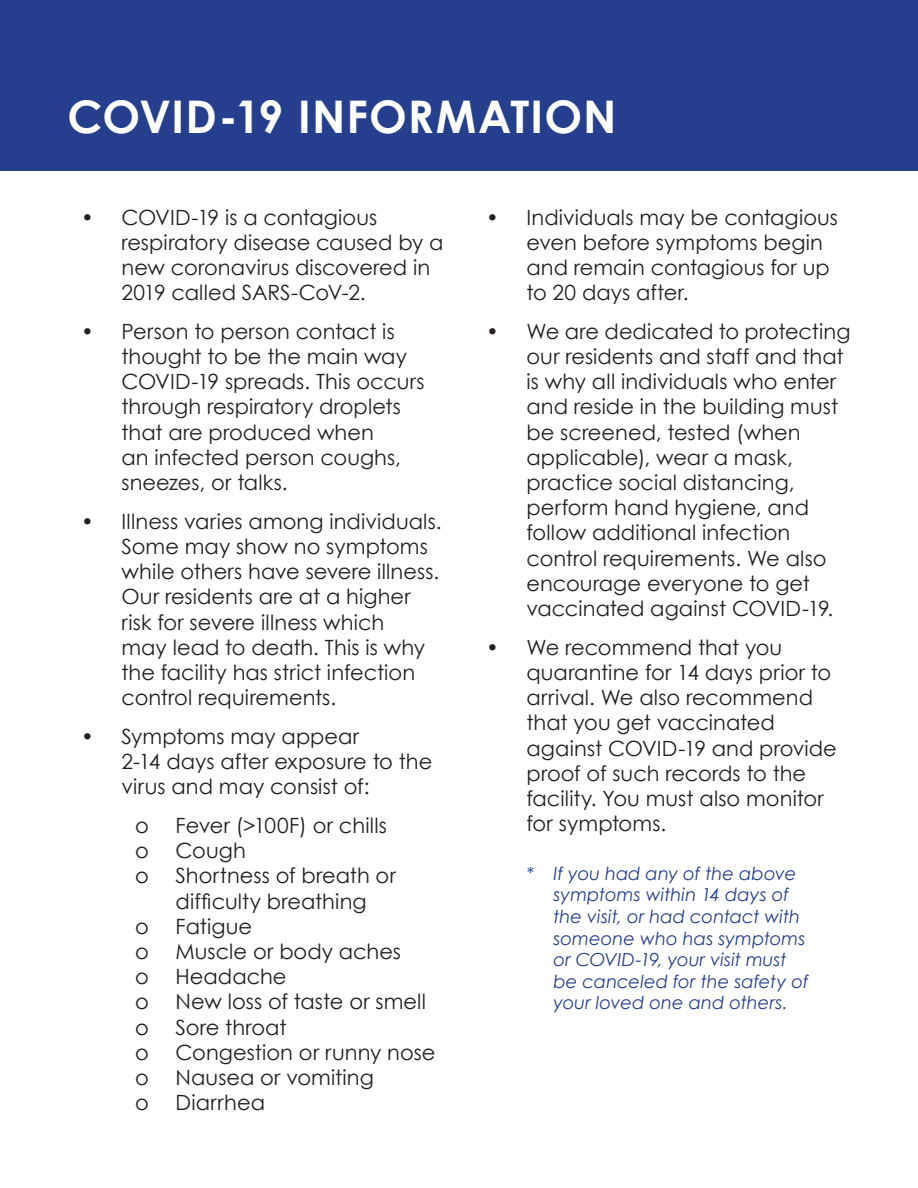
<style>
.page{position:relative;width:918px;height:1188px;background:#fff}
.page>*{position:absolute;margin:0;border:0;box-sizing:border-box;transform-origin:0 0}
.t1{font:700 45px "Century Gothic";letter-spacing:.025em;color:#fff}
.t2{font:21px/25.2px "Century Gothic";color:#231f20}
.t3{font:italic 18px/21.6px "Century Gothic";color:#253f8e}
</style>
<div class="page">
<div style="left:0;top:0;width:918px;height:170px;background:#253f8e"></div>
<h1 class="t1" style="left:68px;top:82px;width:551px">COVID-19 INFORMATION</h1>
<p class="t2" style="left:122px;top:204px;width:324px;text-indent:-41px">• COVID-19 is a contagious respiratory disease caused by a new coronavirus discovered in<br>2019 called SARS-CoV-2.</p>
<p class="t2" style="left:122px;top:318px;width:305px;text-indent:-41px">• Person to person contact is thought to be the main way<br>COVID-19 spreads. This occurs through respiratory droplets that are produced when<br>an infected person coughs, sneezes, or talks.</p>
<p class="t2" style="left:122px;top:508px;width:322px;text-indent:-41px">• Illness varies among individuals.<br>Some may show no symptoms while others have severe illness.<br>Our residents are at a higher risk for severe illness which<br>may lead to death. This is why the facility has strict infection control requirements.</p>
<p class="t2" style="left:122px;top:723px;width:312px;text-indent:-41px">• Symptoms may appear<br>2-14 days after exposure to the virus and may consist of:</p>
<p class="t2" style="left:135px;top:812px;width:15px">o</p>
<p class="t2" style="left:176px;top:812px;width:213px">Fever (&gt;100F) or chills</p>
<p class="t2" style="left:135px;top:838px;width:15px">o</p>
<p class="t2" style="left:176px;top:838px;width:72px">Cough</p>
<p class="t2" style="left:135px;top:863px;width:15px">o</p>
<p class="t2" style="left:176px;top:863px;width:222px">Shortness of breath or difficulty breathing</p>
<p class="t2" style="left:135px;top:913px;width:15px">o</p>
<p class="t2" style="left:176px;top:913px;width:78px">Fatigue</p>
<p class="t2" style="left:135px;top:938px;width:15px">o</p>
<p class="t2" style="left:176px;top:938px;width:227px">Muscle or body aches</p>
<p class="t2" style="left:135px;top:964px;width:15px">o</p>
<p class="t2" style="left:176px;top:964px;width:113px">Headache</p>
<p class="t2" style="left:135px;top:989px;width:15px">o</p>
<p class="t2" style="left:176px;top:989px;width:252px">New loss of taste or smell</p>
<p class="t2" style="left:135px;top:1014px;width:15px">o</p>
<p class="t2" style="left:176px;top:1014px;width:112px">Sore throat</p>
<p class="t2" style="left:135px;top:1039px;width:15px">o</p>
<p class="t2" style="left:176px;top:1039px;width:261px">Congestion or runny nose</p>
<p class="t2" style="left:135px;top:1064px;width:15px">o</p>
<p class="t2" style="left:176px;top:1064px;width:200px">Nausea or vomiting</p>
<p class="t2" style="left:135px;top:1090px;width:15px">o</p>
<p class="t2" style="left:176px;top:1090px;width:91px">Diarrhea</p>
<p class="t2" style="left:527px;top:204px;width:313px;text-indent:-41px">• Individuals may be contagious even before symptoms begin and remain contagious for up to 20 days after.</p>
<p class="t2" style="left:527px;top:318px;width:326px;text-indent:-41px">• We are dedicated to protecting our residents and staff and that is why all individuals who enter and reside in the building must be screened, tested (when applicable), wear a mask, practice social distancing, perform hand hygiene, and follow additional infection control requirements. We also encourage everyone to get vaccinated against COVID-19.</p>
<p class="t2" style="left:527px;top:634px;width:312px;text-indent:-41px">• We recommend that you quarantine for 14 days prior to arrival. We also recommend that you get vaccinated against COVID-19 and provide proof of such records to the facility. You must also monitor for symptoms.</p>
<p class="t3" style="left:554px;top:862px;width:257px;text-indent:-27px">* If you had any of the above symptoms within 14 days of the visit, or had contact with someone who has symptoms or COVID-19, your visit must be canceled for the safety of your loved one and others.</p>
</div>
